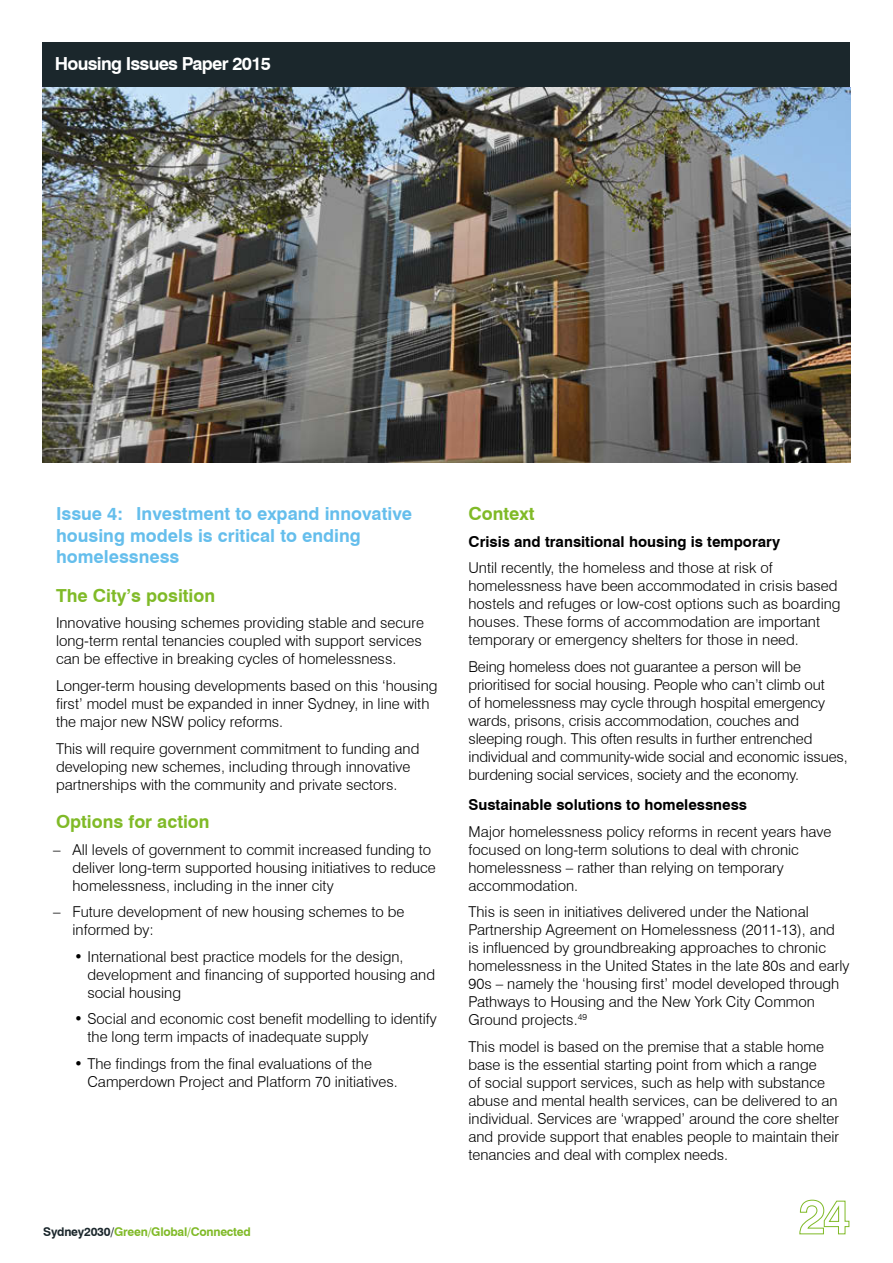
<style>
.page{position:relative;width:893px;height:1263px;background:#fff}
.page>*{position:absolute;margin:0;border:0;box-sizing:border-box;transform-origin:0 0}
.t1{font:700 18px/21.6px "Swiss 721 BT";color:#65beec}
.t2{font:700 18px "Swiss 721 BT";color:#80ba27}
.t3{font:700 18px "Swiss 721 BT";letter-spacing:-.04em;color:#fff}
.t4{font:300 15px/18px "Swiss 721 BT";color:#000}
.t5{font:700 15px "Swiss 721 BT";color:#000}
.t6{font:700 12px "Swiss 721 BT";letter-spacing:-.02em;color:#80ba27}
.s1{font-weight:400}
.s2{color:#1b272c}
</style>
<div class="page">
<div style="left:43px;top:43px;width:807px;height:44px;background:#1b272c"></div>
<svg style="left:799px;top:1199px;width:51px;height:35px"></svg>
<img style="left:43px;top:87px;width:807px;height:375px">
<p class="t3" style="left:55px;top:53px;width:218px">Housing Issues Paper 2015</p>
<p class="t1" style="left:56px;top:503px;width:358px">Issue 4: Investment to expand innovative housing models is critical to ending homelessness</p>
<p class="t2" style="left:56px;top:585px;width:161px">The City’s position</p>
<p class="t4" style="left:56px;top:614px;width:369px">Innovative housing schemes providing stable and secure long-term rental tenancies coupled with support services can be effective in breaking cycles of homelessness.</p>
<p class="t4" style="left:56px;top:676px;width:383px">Longer-term housing developments based on this ‘housing first’ model must be expanded in inner Sydney, in line with the major new NSW policy reforms.</p>
<p class="t4" style="left:56px;top:739px;width:365px">This will require government commitment to funding and developing new schemes, including through innovative partnerships with the community and private sectors.</p>
<p class="t2" style="left:56px;top:811px;width:155px">Options for action</p>
<p class="t4" style="left:73px;top:840px;width:365px;text-indent:-20px"><span class="s1">–</span> All levels of government to commit increased funding to deliver long-term supported housing initiatives to reduce homelessness, including in the inner city</p>
<p class="t4" style="left:73px;top:903px;width:333px;text-indent:-20px"><span class="s1">–</span> Future development of new housing schemes to be informed by:</p>
<p class="t4" style="left:88px;top:947px;width:349px;text-indent:-14px">• International best practice models for the design, development and financing of supported housing and social housing</p>
<p class="t4" style="left:88px;top:1010px;width:351px;text-indent:-14px">• Social and economic cost benefit modelling to identify the long term impacts of inadequate supply</p>
<p class="t4" style="left:88px;top:1054px;width:312px;text-indent:-14px">• The findings from the final evaluations of the<br>Camperdown Project and Platform 70 initiatives.</p>
<p class="t6" style="left:43px;top:1224px;width:209px"><span class="s2">Sydney2030/</span>Green/Global/Connected</p>
<p class="t2" style="left:468px;top:503px;width:68px">Context</p>
<p class="t5" style="left:468px;top:532px;width:313px">Crisis and transitional housing is temporary</p>
<p class="t4" style="left:468px;top:559px;width:374px">Until recently, the homeless and those at risk of homelessness have been accommodated in crisis based hostels and refuges or low-cost options such as boarding houses. These forms of accommodation are important temporary or emergency shelters for those in need.</p>
<p class="t4" style="left:468px;top:657px;width:381px">Being homeless does not guarantee a person will be prioritised for social housing. People who can’t climb out<br>of homelessness may cycle through hospital emergency wards, prisons, crisis accommodation, couches and sleeping rough. This often results in further entrenched individual and community-wide social and economic issues, burdening social services, society and the economy.</p>
<p class="t5" style="left:468px;top:796px;width:280px">Sustainable solutions to homelessness</p>
<p class="t4" style="left:468px;top:822px;width:364px">Major homelessness policy reforms in recent years have focused on long-term solutions to deal with chronic homelessness – rather than relying on temporary accommodation.</p>
<p class="t4" style="left:468px;top:903px;width:382px">This is seen in initiatives delivered under the National Partnership Agreement on Homelessness (2011-13), and<br>is influenced by groundbreaking approaches to chronic homelessness in the United States in the late 80s and early 90s – namely the ‘housing first’ model developed through Pathways to Housing and the New York City Common Ground projects.<sup>49</sup></p>
<p class="t4" style="left:468px;top:1037px;width:372px">This model is based on the premise that a stable home base is the essential starting point from which a range<br>of social support services, such as help with substance abuse and mental health services, can be delivered to an individual. Services are ‘wrapped’ around the core shelter and provide support that enables people to maintain their tenancies and deal with complex needs.</p>
</div>
